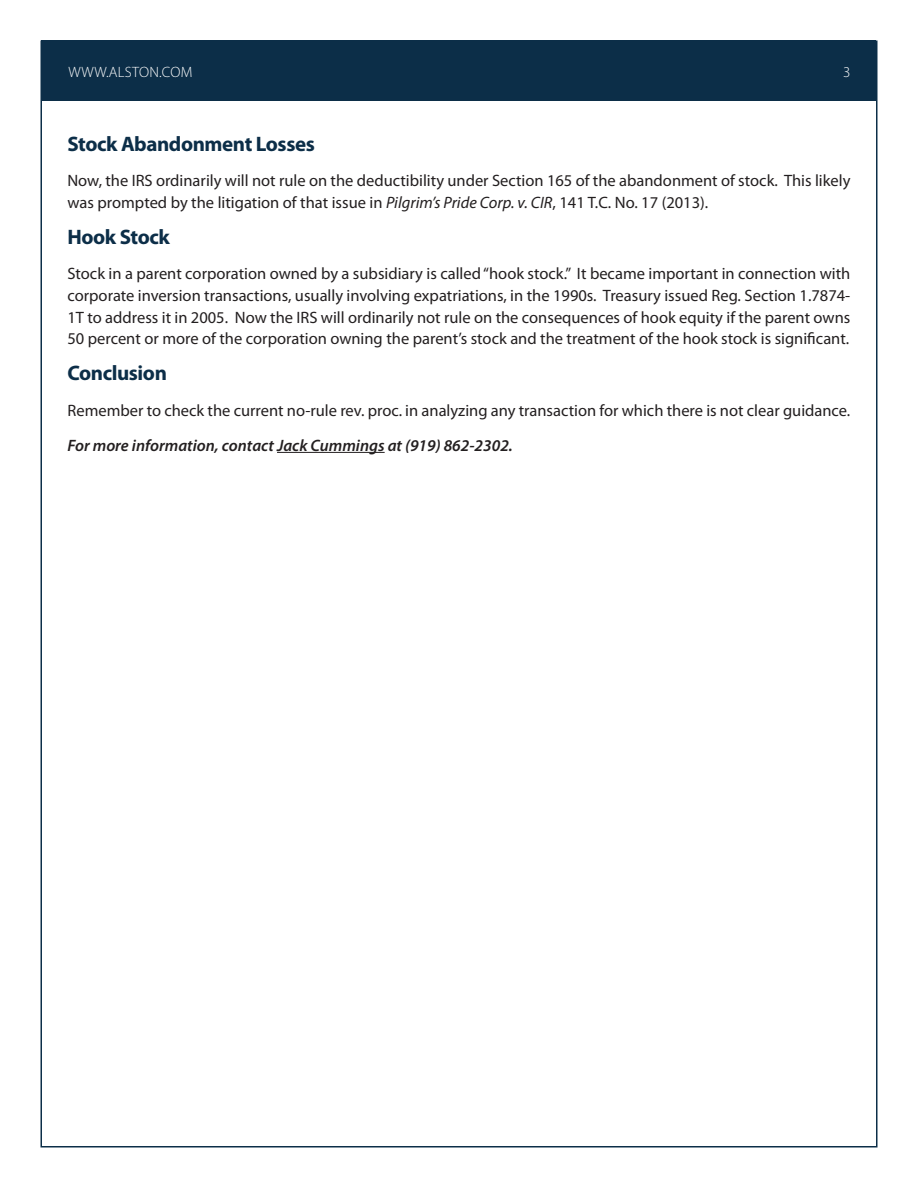
<style>
.page{position:relative;width:918px;height:1188px;background:#fff}
.page>*{position:absolute;margin:0;border:0;box-sizing:border-box;transform-origin:0 0}
.Body_Text{font:700 21px "Myriad Pro";letter-spacing:-.02em;color:#0c2e48}
.Body_Text-2{font:16.5px/21.8px "Myriad Pro";color:#231f20}
.Body_Text-3{font:italic 600 16.5px "Myriad Pro";color:#231f20}
.t1{font:300 15px "Myriad Pro";letter-spacing:.02em;color:#fff}
.s1{font-style:italic}
</style>
<div class="page">
<div style="left:42px;top:40px;width:834px;height:61px;background:#0c2e48"></div>
<hr style="left:277px;top:452px;width:108px;height:1px;background:#231f20">
<p class="t1" style="left:68px;top:63px;width:126px">WWW.ALSTON.COM</p>
<p class="t1" style="left:843px;top:63px;width:9px">3</p>
<p class="Body_Text" style="left:67px;top:130px;width:249px">Stock Abandonment Losses</p>
<p class="Body_Text-2" style="left:67px;top:169px;width:785px">Now, the IRS ordinarily will not rule on the deductibility under Section 165 of the abandonment of stock. This likely was prompted by the litigation of that issue in <span class="s1">Pilgrim’s Pride Corp. v. CIR</span>, 141 T.C. No. 17 (2013).</p>
<p class="Body_Text" style="left:67px;top:223px;width:104px">Hook Stock</p>
<p class="Body_Text-2" style="left:67px;top:262px;width:784px;text-align:justify">Stock in a parent corporation owned by a subsidiary is called “hook stock.” It became important in connection with corporate inversion transactions, usually involving expatriations, in the 1990s. Treasury issued Reg. Section 1.7874- 1T to address it in 2005. Now the IRS will ordinarily not rule on the consequences of hook equity if the parent owns 50 percent or more of the corporation owning the parent’s stock and the treatment of the hook stock is significant.</p>
<p class="Body_Text" style="left:67px;top:359px;width:101px">Conclusion</p>
<p class="Body_Text-2" style="left:67px;top:399px;width:784px">Remember to check the current no-rule rev. proc. in analyzing any transaction for which there is not clear guidance.</p>
<p class="Body_Text-3" style="left:67px;top:435px;width:447px">For more information, contact Jack Cummings at (919) 862-2302.</p>
</div>
